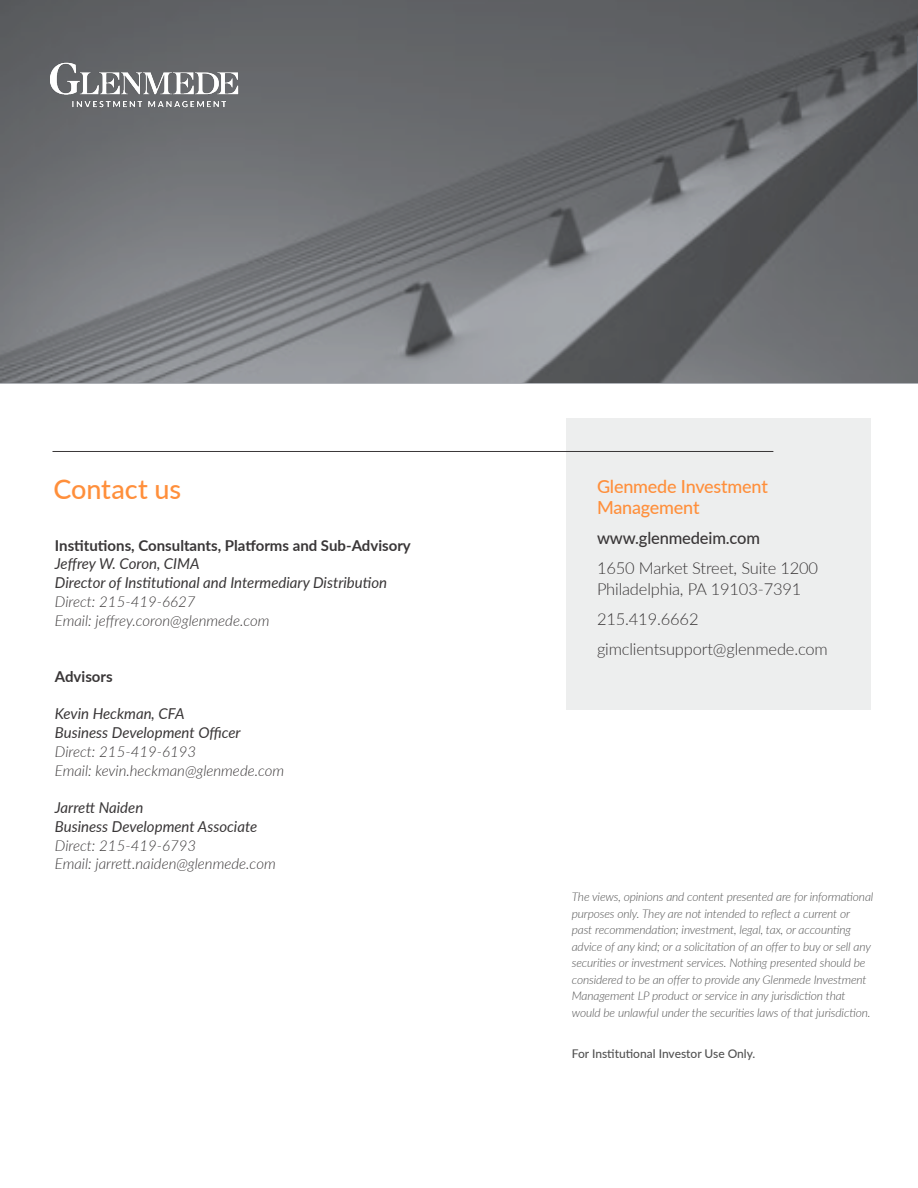
<style>
.page{position:relative;width:918px;height:1188px;background:#fff}
.page>*{position:absolute;margin:0;border:0;box-sizing:border-box;transform-origin:0 0}
.Blue_Body-_left_just{font:500 27px "Lato";letter-spacing:-.005em;color:#ff8f3b}
.t1{font:500 18px/21px "Lato";letter-spacing:-.01em;color:#ff8f3b}
.t2{font:300 16.5px/21px "Lato";letter-spacing:-.01em;color:#393637}
.t3{font:500 16.5px "Lato";letter-spacing:-.01em;color:#393637}
.t4{font:italic 300 15px "Lato";color:#393637}
.t5{font:italic 15px/18.8px "Lato";color:#393637}
.t6{font:700 15px "Lato";color:#393637}
.Blue_Body-_left_just-2{font:italic 300 12px/16.5px "Lato";letter-spacing:-.01em;color:#525252}
.Blue_Body-_left_just-3{font:500 12px "Lato";color:#525252}
</style>
<div class="page">
<svg style="left:0;top:0;width:918px;height:383px;background:#6d6f73"></svg>
<hr style="left:917px;top:36px;width:1px;height:76px;background:#5a6771">
<div style="left:566px;top:418px;width:305px;height:292px;background:#edeeee"></div>
<hr style="left:53px;top:451px;width:720px;height:1px;background:#393637">
<img style="left:30px;top:40px;width:229px;height:88px">
<p class="Blue_Body-_left_just" style="left:53px;top:469px;width:129px">Contact us</p>
<p class="t6" style="left:55px;top:534px;width:357px">Institutions, Consultants, Platforms and Sub-Advisory</p>
<p class="t5" style="left:55px;top:554px;width:334px">Jeffrey W. Coron, CIMA<br>Director of Institutional and Intermediary Distribution</p>
<p class="t4" style="left:55px;top:591px;width:142px">Direct: 215-419-6627</p>
<p class="t4" style="left:55px;top:610px;width:216px">Email: jeffrey.coron@glenmede.com</p>
<p class="t6" style="left:55px;top:665px;width:59px">Advisors</p>
<p class="t5" style="left:55px;top:704px;width:131px">Kevin Heckman, CFA</p>
<p class="t5" style="left:55px;top:723px;width:187px">Business Development Officer</p>
<p class="t4" style="left:55px;top:741px;width:143px">Direct: 215-419-6193</p>
<p class="t4" style="left:55px;top:760px;width:231px">Email: kevin.heckman@glenmede.com</p>
<p class="t5" style="left:55px;top:798px;width:90px">Jarrett Naiden</p>
<p class="t5" style="left:55px;top:816px;width:204px">Business Development Associate</p>
<p class="t4" style="left:55px;top:835px;width:143px">Direct: 215-419-6793</p>
<p class="t4" style="left:55px;top:853px;width:222px">Email: jarrett.naiden@glenmede.com</p>
<p class="t1" style="left:597px;top:475px;width:172px">Glenmede Investment<br>Management</p>
<p class="t3" style="left:597px;top:526px;width:164px">www.glenmedeim.com</p>
<p class="t2" style="left:597px;top:557px;width:223px">1650 Market Street, Suite 1200<br>Philadelphia, PA 19103-7391</p>
<p class="t2" style="left:597px;top:608px;width:103px">215.419.6662</p>
<p class="t2" style="left:597px;top:638px;width:232px">gimclientsupport@glenmede.com</p>
<p class="Blue_Body-_left_just-2" style="left:572px;top:888px;width:303px">The views, opinions and content presented are for informational purposes only. They are not intended to reflect a current or past recommendation; investment, legal, tax, or accounting advice of any kind; or a solicitation of an offer to buy or sell any securities or investment services. Nothing presented should be considered to be an offer to provide any Glenmede Investment Management LP product or service in any jurisdiction that would be unlawful under the securities laws of that jurisdiction.</p>
<p class="Blue_Body-_left_just-3" style="left:572px;top:1045px;width:185px">For Institutional Investor Use Only.</p>
</div>
